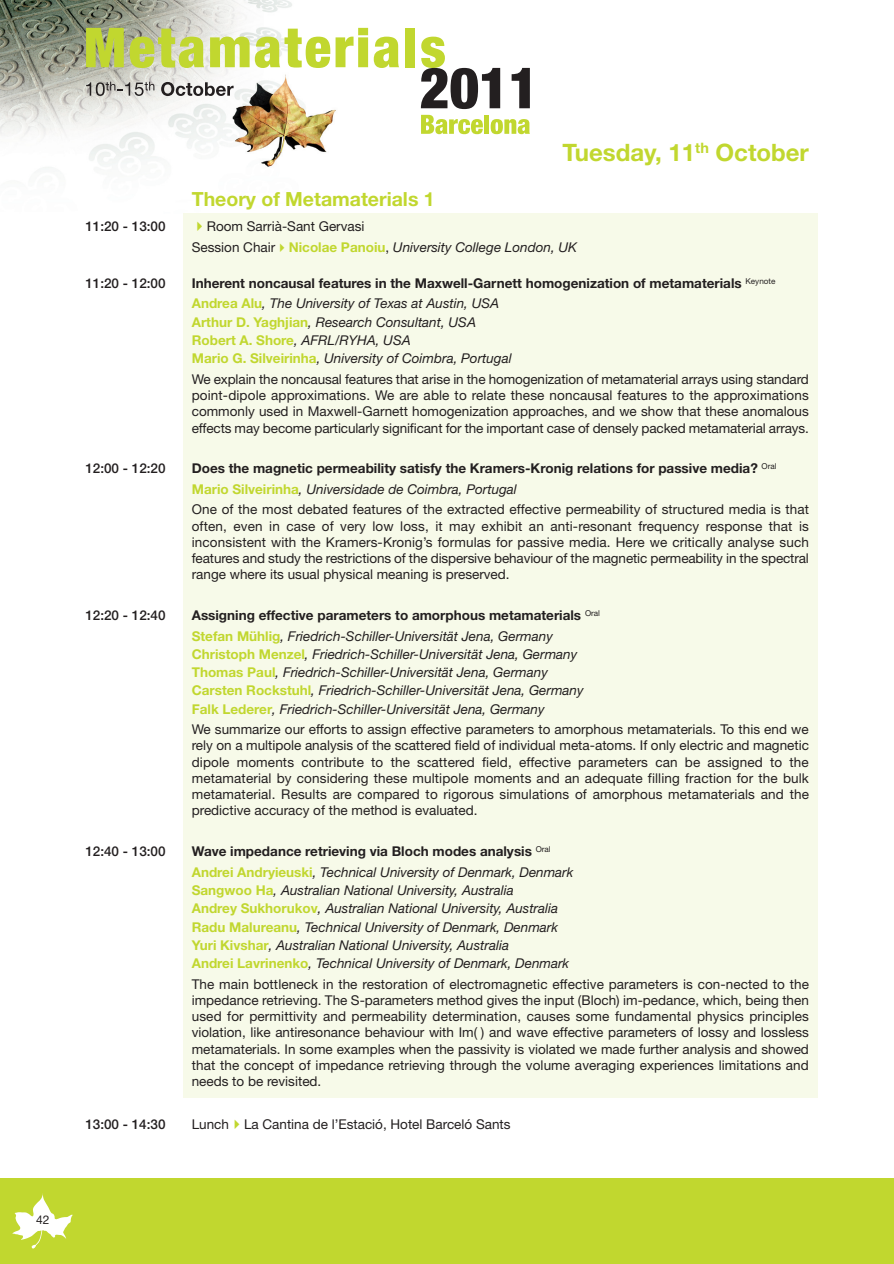
<style>
.page{position:relative;width:894px;height:1264px;background:#fff}
.page>*{position:absolute;margin:0;border:0;box-sizing:border-box;transform-origin:0 0}
.t1{font:700 24px "Helvetica Neue";color:#c1d72f}
.t2{font:700 19.5px "Helvetica Neue";color:#c1d72f}
.t3{font:13.5px/16.2px "Helvetica Neue";color:#231f20;text-align:justify}
.t4{font:italic 13.5px/18.3px "Helvetica Neue";color:#231f20}
.t5{font:700 13.5px/20.4px "Helvetica Neue";color:#231f20}
.t6{font:500 13.5px "Helvetica Neue";color:#231f20}
.t7{font:12px "Helvetica Neue";color:#231f20}
.s1{color:#c1d72f}
.s2{font-weight:700;color:#c1d72f}
.s3{font-style:italic}
.s4{font-weight:400;font-style:italic}
.s5{font-weight:700;font-style:normal;color:#c1d72f}
.s6{font-weight:700}
</style>
<div class="page">
<img style="left:0;top:0;width:368px;height:169px">
<svg style="left:86px;top:28px;width:38px;height:39px"></svg>
<svg style="left:130px;top:29px;width:74px;height:39px"></svg>
<svg style="left:210px;top:37px;width:39px;height:30px"></svg>
<svg style="left:255px;top:28px;width:144px;height:40px"></svg>
<div style="left:405px;top:28px;width:10px;height:39px;background:#c1d72f"></div>
<svg style="left:86px;top:82px;width:68px;height:14px"></svg>
<svg style="left:161px;top:82px;width:72px;height:14px"></svg>
<svg style="left:420px;top:37px;width:80px;height:72px"></svg>
<svg style="left:511px;top:68px;width:18px;height:40px"></svg>
<svg style="left:421px;top:115px;width:61px;height:19px"></svg>
<div style="left:484px;top:115px;width:5px;height:19px;background:#c1d72f"></div>
<svg style="left:490px;top:119px;width:39px;height:15px"></svg>
<div style="left:0;top:1178px;width:893px;height:86px;background:#c1d72f"></div>
<svg style="left:12px;top:1193px;width:61px;height:55px"></svg>
<div style="left:183px;top:213px;width:634px;height:884px;background:#f7fae9"></div>
<p class="t7" style="left:36px;top:1215px;width:15px">42</p>
<h2 class="t2" style="left:192px;top:192px;width:244px">Theory of Metamaterials 1</h2>
<h1 class="t1" style="left:562px;top:144px;width:248px">Tuesday, 11<sup>th</sup> October</h1>
<p class="t6" style="left:85px;top:222px;width:82px">11:20 - 13:00</p>
<p class="t3" style="left:192px;top:217px;width:387px;line-height:21px"><span class="s1">✔</span>Room Sarrià-Sant Gervasi<br>Session Chair<span class="s1">✔</span><span class="s2">Nicolae Panoiu</span>, <span class="s3">University College London, UK</span></p>
<p class="t6" style="left:85px;top:278px;width:82px">11:20 - 12:00</p>
<p class="t5" style="left:192px;top:274px;width:585px">Inherent noncausal features in the Maxwell-Garnett homogenization of metamaterials <sup>Keynote<br></sup><span class="s1">Andrea Alu</span><span class="s4">, The University of Texas at Austin, USA</span></p>
<p class="t4" style="left:192px;top:314px;width:321px"><span class="s5">Arthur D. Yaghjian</span>, Research Consultant, USA<br><span class="s5">Robert A. Shore</span>, AFRL/RYHA, USA<br><span class="s5">Mario G. Silveirinha</span>, University of Coimbra, Portugal</p>
<p class="t3" style="left:192px;top:372px;width:618px">We explain the noncausal features that arise in the homogenization of metamaterial arrays using standard point-dipole approximations. We are able to relate these noncausal features to the approximations commonly used in Maxwell-Garnett homogenization approaches, and we show that these anomalous effects may become particularly significant for the important case of densely packed metamaterial arrays.</p>
<p class="t6" style="left:85px;top:464px;width:82px">12:00 - 12:20</p>
<p class="t3" style="left:192px;top:460px;width:618px;line-height:20.4px;text-align:left"><span class="s6">Does the magnetic permeability satisfy the Kramers-Kronig relations for passive media?</span> <sup>Oral<br></sup><span class="s2">Mario Silveirinha</span><span class="s3">, Universidade de Coimbra, Portugal<br></span>One of the most debated features of the extracted effective permeability of structured media is that</p>
<p class="t3" style="left:192px;top:519px;width:618px">often, even in case of very low loss, it may exhibit an anti-resonant frequency response that is inconsistent with the Kramers-Kronig’s formulas for passive media. Here we critically analyse such features and study the restrictions of the dispersive behaviour of the magnetic permeability in the spectral range where its usual physical meaning is preserved.</p>
<p class="t6" style="left:85px;top:610px;width:82px">12:20 - 12:40</p>
<p class="t5" style="left:192px;top:606px;width:409px">Assigning effective parameters to amorphous metamaterials <sup>Oral<br></sup><span class="s1">Stefan Mühlig</span><span class="s4">, Friedrich-Schiller-Universität Jena, Germany</span></p>
<p class="t4" style="left:192px;top:646px;width:393px"><span class="s5">Christoph Menzel</span>, Friedrich-Schiller-Universität Jena, Germany <span class="s5">Thomas Paul</span>, Friedrich-Schiller-Universität Jena, Germany <span class="s5">Carsten Rockstuhl</span>, Friedrich-Schiller-Universität Jena, Germany <span class="s5">Falk Lederer</span>, Friedrich-Schiller-Universität Jena, Germany</p>
<p class="t3" style="left:192px;top:723px;width:618px">We summarize our efforts to assign effective parameters to amorphous metamaterials. To this end we rely on a multipole analysis of the scattered field of individual meta-atoms. If only electric and magnetic dipole moments contribute to the scattered field, effective parameters can be assigned to the metamaterial by considering these multipole moments and an adequate filling fraction for the bulk metamaterial. Results are compared to rigorous simulations of amorphous metamaterials and the predictive accuracy of the method is evaluated.</p>
<p class="t6" style="left:85px;top:846px;width:82px">12:40 - 13:00</p>
<p class="t5" style="left:192px;top:842px;width:383px">Wave impedance retrieving via Bloch modes analysis <sup>Oral<br></sup><span class="s1">Andrei Andryieuski</span><span class="s4">, Technical University of Denmark, Denmark</span></p>
<p class="t4" style="left:192px;top:882px;width:378px"><span class="s5">Sangwoo Ha</span>, Australian National University, Australia<br><span class="s5">Andrey Sukhorukov</span>, Australian National University, Australia <span class="s5">Radu Malureanu</span>, Technical University of Denmark, Denmark <span class="s5">Yuri Kivshar</span>, Australian National University, Australia<br><span class="s5">Andrei Lavrinenko</span>, Technical University of Denmark, Denmark</p>
<p class="t3" style="left:192px;top:977px;width:618px">The main bottleneck in the restoration of electromagnetic effective parameters is con-nected to the impedance retrieving. The S-parameters method gives the input (Bloch) im-pedance, which, being then used for permittivity and permeability determination, causes some fundamental physics principles violation, like antiresonance behaviour with Im( ) and wave effective parameters of lossy and lossless metamaterials. In some examples when the passivity is violated we made further analysis and showed that the concept of impedance retrieving through the volume averaging experiences limitations and needs to be revisited.</p>
<p class="t6" style="left:85px;top:1119px;width:82px">13:00 - 14:30</p>
<p class="t3" style="left:192px;top:1117px;width:320px">Lunch<span class="s1">✔</span>La Cantina de l’Estació, Hotel Barceló Sants</p>
</div>
